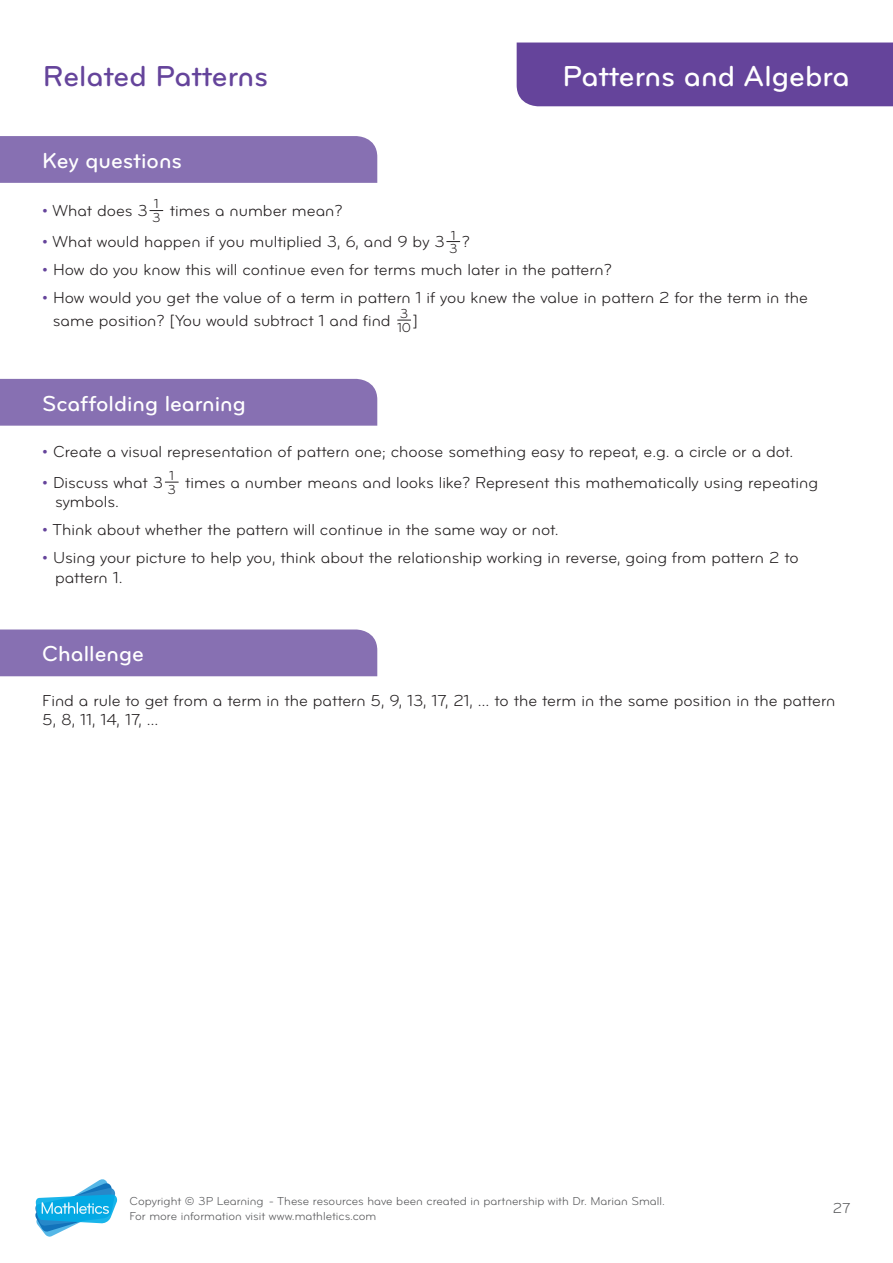
<style>
.page{position:relative;width:893px;height:1263px;background:#fff}
.page>*{position:absolute;margin:0;border:0;box-sizing:border-box;transform-origin:0 0}
.t1{font:30px "Bryant Medium Alternate";color:#fff}
.t2{font:30px "Bryant Medium Alternate";letter-spacing:-.005em;color:#65449b}
.t3{font:22.5px "Bryant Medium Alternate";color:#fff}
.t4{font:16.5px/19.5px "Bryant Regular Alternate";color:#231f20}
.t5{font:15px "Bryant Regular Alternate";color:#57585a}
.t6{font:13.5px/13.5px "Bryant Regular Alternate";color:#231f20}
.t7{font:12px/15.3px "Bryant Regular Alternate";color:#57585a}
.s1{color:#65449b}
</style>
<div class="page">
<svg style="left:35px;top:1179px;width:82px;height:58px"></svg>
<div style="left:517px;top:43px;width:376px;height:63px;background:#65449b"></div>
<div style="left:0;top:136px;width:377px;height:47px;background:#8770b2"></div>
<svg style="left:150px;top:210px;width:13px;height:1px"></svg>
<svg style="left:447px;top:241px;width:13px;height:1px"></svg>
<svg style="left:398px;top:320px;width:13px;height:1px"></svg>
<div style="left:0;top:379px;width:377px;height:47px;background:#8770b2"></div>
<svg style="left:165px;top:482px;width:13px;height:1px"></svg>
<div style="left:0;top:629px;width:377px;height:47px;background:#8770b2"></div>
<h1 class="t2" style="left:43px;top:57px;width:227px">Related Patterns</h1>
<h1 class="t1" style="left:563px;top:57px;width:289px">Patterns and Algebra</h1>
<h2 class="t3" style="left:42px;top:147px;width:141px">Key questions</h2>
<p class="t4" style="left:42px;top:201px;width:302px"><span class="s1">•</span> What does 3 <sub>3</sub> times a number mean?</p>
<p class="t6" style="left:154px;top:197px;width:6px">1</p>
<p class="t4" style="left:42px;top:232px;width:404px"><span class="s1">•</span> What would happen if you multiplied 3, 6, and 9 by 3</p>
<p class="t6" style="left:449px;top:228px;width:22px">1<br>3 <sup>?</sup></p>
<p class="t4" style="left:42px;top:260px;width:571px"><span class="s1">•</span> How do you know this will continue even for terms much later in the pattern?</p>
<p class="t4" style="left:53px;top:286px;width:756px;line-height:22.5px;text-indent:-11px"><span class="s1">•</span> How would you get the value of a term in pattern 1 if you knew the value in pattern 2 for the term in the same position? [You would subtract 1 and find</p>
<p class="t6" style="left:397px;top:307px;width:23px">3<br>10<sup>]</sup></p>
<h2 class="t3" style="left:42px;top:389px;width:205px">Scaffolding learning</h2>
<p class="t4" style="left:42px;top:441px;width:753px"><span class="s1">•</span> Create a visual representation of pattern one; choose something easy to repeat, e.g. a circle or a dot.</p>
<p class="t4" style="left:42px;top:472px;width:777px"><span class="s1">•</span> Discuss what 3 <sub>3</sub> times a number means and looks like? Represent this mathematically using repeating</p>
<p class="t6" style="left:169px;top:469px;width:6px">1</p>
<p class="t4" style="left:55px;top:492px;width:66px">symbols.</p>
<p class="t4" style="left:42px;top:520px;width:518px"><span class="s1">•</span> Think about whether the pattern will continue in the same way or not.</p>
<p class="t4" style="left:55px;top:548px;width:745px;text-indent:-13px"><span class="s1">•</span> Using your picture to help you, think about the relationship working in reverse, going from pattern 2 to pattern 1.</p>
<h2 class="t3" style="left:42px;top:640px;width:103px">Challenge</h2>
<p class="t4" style="left:42px;top:691px;width:795px">Find a rule to get from a term in the pattern 5, 9, 13, 17, 21, … to the term in the same position in the pattern<br>5, 8, 11, 14, 17, …</p>
<p class="t7" style="left:130px;top:1193px;width:537px">Copyright © 3P Learning - These resources have been created in partnership with Dr. Marian Small.<br>For more information visit www.mathletics.com</p>
<p class="t5" style="left:833px;top:1199px;width:19px">27</p>
</div>
